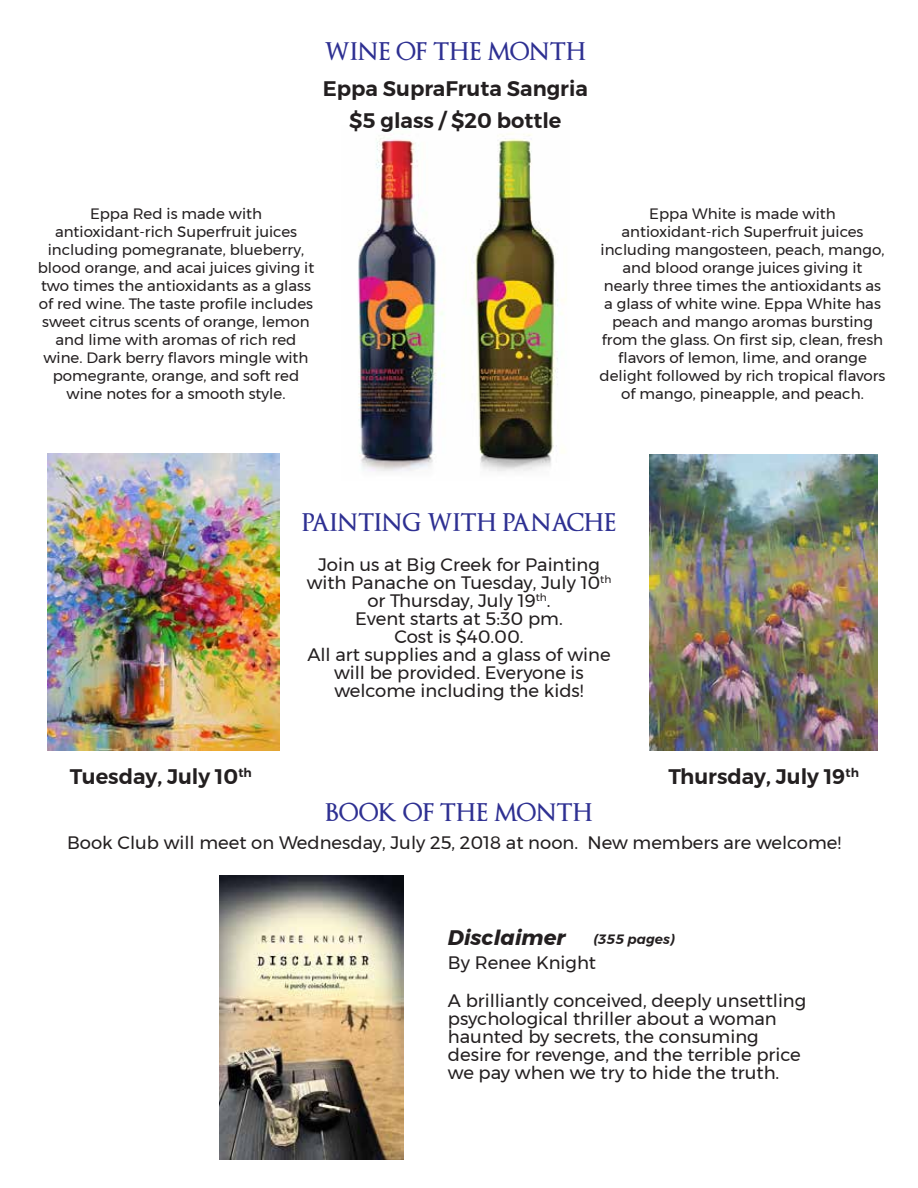
<style>
.page{position:relative;width:918px;height:1188px;background:#fff}
.page>*{position:absolute;margin:0;border:0;box-sizing:border-box;transform-origin:0 0}
.t1{font:600 24px "Optimus Princeps";color:#2e3092}
.t2{font:600 21px "Montserrat";color:#231f20}
.t3{font:italic 700 21px "Montserrat";color:#231f20}
.t4{font:18px/18px "Montserrat";color:#231f20}
.t5{font:15px/18px "Montserrat";color:#231f20;text-align:center}
.t6{font:italic 600 13.5px "Montserrat";color:#231f20}
</style>
<div class="page">
<img style="left:219px;top:875px;width:185px;height:285px">
<img style="left:48px;top:454px;width:231px;height:297px">
<img style="left:649px;top:454px;width:229px;height:296px">
<img style="left:358px;top:134px;width:208px;height:338px">
<h1 class="t1" style="left:325px;top:38px;width:263px">WINE OF THE MONTH</h1>
<h2 class="t2" style="left:323px;top:71px;width:267px">Eppa SupraFruta Sangria</h2>
<h2 class="t2" style="left:349px;top:104px;width:214px">$5 glass / $20 bottle</h2>
<p class="t5" style="left:38px;top:205px;width:278px">Eppa Red is made with antioxidant-rich Superfruit juices including pomegranate, blueberry, blood orange, and acai juices giving it two times the antioxidants as a glass of red wine. The taste profile includes sweet citrus scents of orange, lemon and lime with aromas of rich red wine. Dark berry flavors mingle with pomegrante, orange, and soft red wine notes for a smooth style.</p>
<p class="t5" style="left:600px;top:205px;width:287px">Eppa White is made with antioxidant-rich Superfruit juices including mangosteen, peach, mango, and blood orange juices giving it nearly three times the antioxidants as a glass of white wine. Eppa White has peach and mango aromas bursting from the glass. On first sip, clean, fresh flavors of lemon, lime, and orange delight followed by rich tropical flavors of mango, pineapple, and peach.</p>
<h1 class="t1" style="left:302px;top:509px;width:316px">PAINTING WITH PANACHE</h1>
<p class="t4" style="left:307px;top:555px;width:306px;text-align:center">Join us at Big Creek for Painting with Panache on Tuesday, July 10<sup>th </sup>or Thursday, July 19<sup>th</sup>.<br>Event starts at 5:30 pm.<br>Cost is $40.00.<br>All art supplies and a glass of wine will be provided. Everyone is welcome including the kids!</p>
<h2 class="t2" style="left:70px;top:760px;width:184px">Tuesday, July 10<sup>th</sup></h2>
<h2 class="t2" style="left:669px;top:760px;width:192px">Thursday, July 19<sup>th</sup></h2>
<h1 class="t1" style="left:325px;top:800px;width:269px">BOOK OF THE MONTH</h1>
<p class="t4" style="left:67px;top:833px;width:776px">Book Club will meet on Wednesday, July 25, 2018 at noon. New members are welcome!</p>
<h2 class="t3" style="left:448px;top:920px;width:119px">Disclaimer</h2>
<p class="t4" style="left:448px;top:943px;width:360px;line-height:38.1px">By Renee Knight<br>A brilliantly conceived, deeply unsettling</p>
<p class="t4" style="left:448px;top:1009px;width:354px">psychological thriller about a woman haunted by secrets, the consuming desire for revenge, and the terrible price we pay when we try to hide the truth.</p>
<p class="t6" style="left:593px;top:928px;width:83px">(355 pages)</p>
</div>
